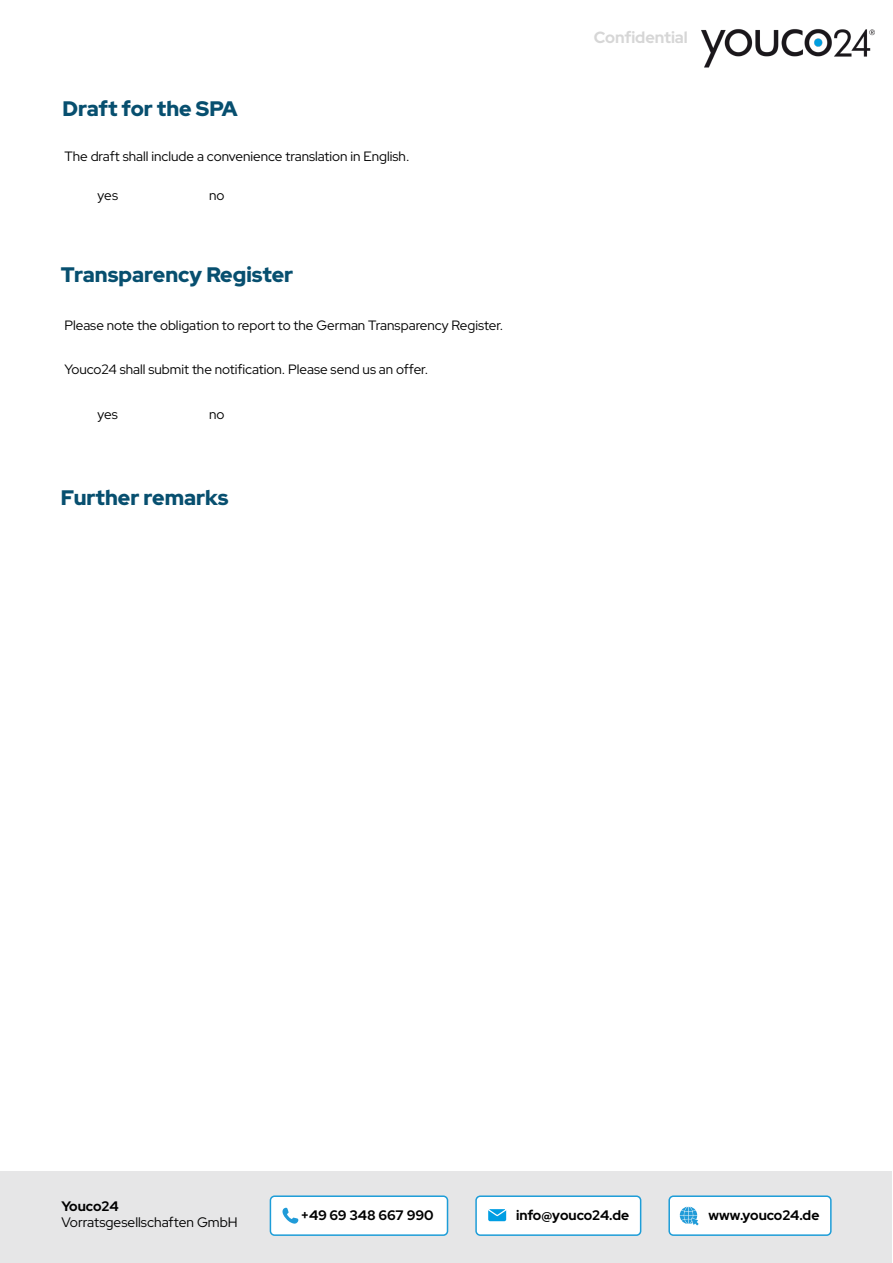
<style>
.page{position:relative;width:893px;height:1263px;background:#fff}
.page>*{position:absolute;margin:0;border:0;box-sizing:border-box;transform-origin:0 0}
.t1{font:900 21px "Red Hat Display";color:#074f6f}
.t2{font:700 16.2px "Red Hat Display";color:#d6d6d6}
.t3{font:700 13.8px "Red Hat Display";color:#000}
.t4{font:13.8px "Red Hat Display";color:#000}
.t5{font:13.5px "Red Hat Display";color:#000}
</style>
<div class="page">
<div style="left:1px;top:1171px;width:891px;height:92px;background:#e6e6e7"></div>
<div style="left:270px;top:1196px;width:177px;height:39px;background:#fff;border-radius:4px"></div>
<div style="left:270px;top:1195px;width:178px;height:41px;border:2px solid #1d9dd8;border-radius:4px"></div>
<div style="left:476px;top:1196px;width:165px;height:39px;background:#fff;border-radius:4px"></div>
<div style="left:475px;top:1195px;width:166px;height:41px;border:2px solid #1d9dd8;border-radius:4px"></div>
<div style="left:669px;top:1196px;width:162px;height:39px;background:#fff;border-radius:4px"></div>
<div style="left:668px;top:1195px;width:164px;height:41px;border:2px solid #1d9dd8;border-radius:4px"></div>
<div style="left:488px;top:1209px;width:18px;height:12px;background:#009ee3;border-radius:2px"></div>
<svg style="left:488px;top:1209px;width:19px;height:8px"></svg>
<svg style="left:282px;top:1208px;width:16px;height:16px"></svg>
<svg style="left:680px;top:1207px;width:19px;height:18px"></svg>
<img style="left:701px;top:29px;width:174px;height:39px">
<h1 class="t1" style="left:62px;top:95px;width:177px">Draft for the SPA</h1>
<p class="t5" style="left:64px;top:148px;width:346px">The draft shall include a convenience translation in English.</p>
<p class="t5" style="left:98px;top:187px;width:22px">yes</p>
<p class="t5" style="left:209px;top:187px;width:17px">no</p>
<h1 class="t1" style="left:61px;top:261px;width:234px">Transparency Register</h1>
<p class="t5" style="left:64px;top:316px;width:440px">Please note the obligation to report to the German Transparency Register.</p>
<p class="t5" style="left:64px;top:361px;width:365px">Youco24 shall submit the notification. Please send us an offer.</p>
<p class="t5" style="left:98px;top:405px;width:22px">yes</p>
<p class="t5" style="left:209px;top:405px;width:17px">no</p>
<h1 class="t1" style="left:61px;top:484px;width:169px">Further remarks</h1>
<p class="t2" style="left:594px;top:27px;width:96px">Confidential</p>
<p class="t3" style="left:62px;top:1197px;width:59px">Youco24</p>
<p class="t4" style="left:62px;top:1213px;width:178px">Vorratsgesellschaften GmbH</p>
<p class="t3" style="left:301px;top:1206px;width:134px">+49 69 348 667 990</p>
<p class="t3" style="left:516px;top:1206px;width:115px">info@youco24.de</p>
<p class="t3" style="left:708px;top:1206px;width:112px">www.youco24.de</p>
</div>
